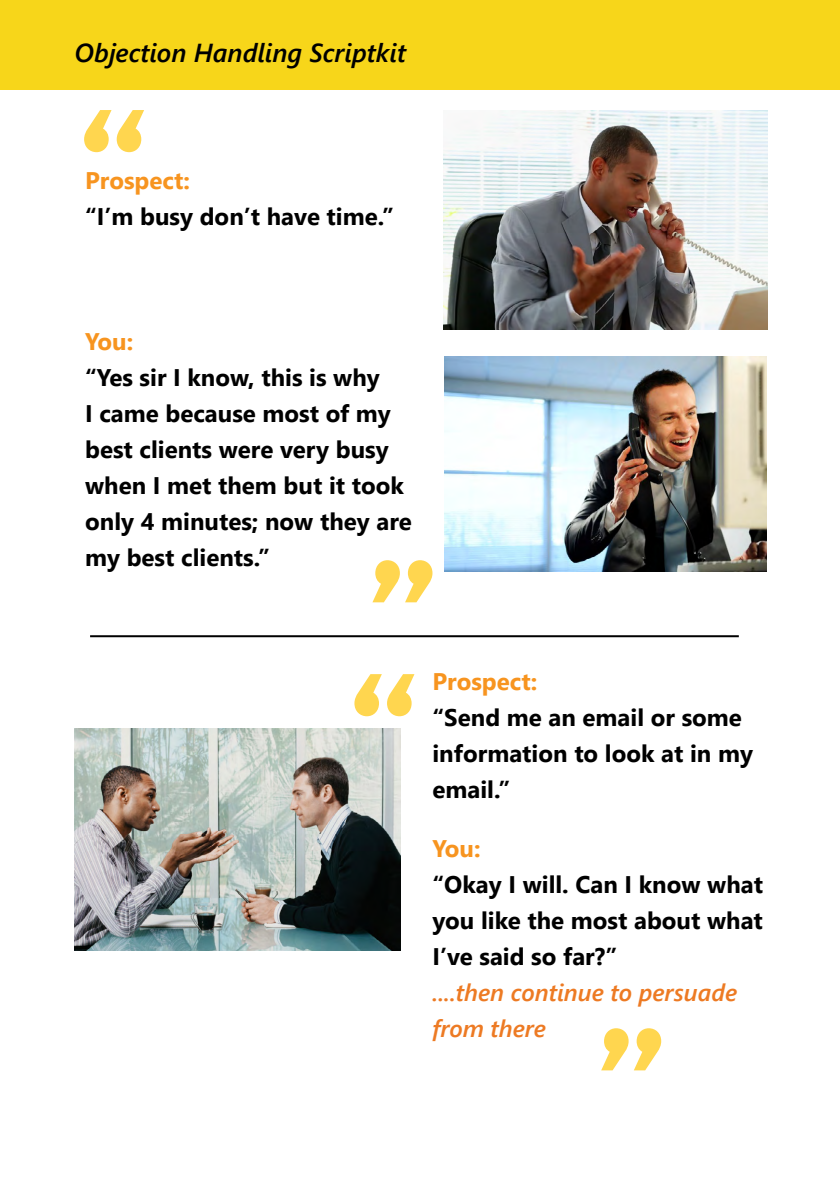
<style>
.page{position:relative;width:840px;height:1191px;background:#fff}
.page>*{position:absolute;margin:0;border:0;box-sizing:border-box;transform-origin:0 0}
.t1{font:italic 600 26px "Segoe UI";color:#000}
.t2{font:700 24px/36px "Segoe UI";color:#000}
.t3{font:italic 600 24px/36px "Segoe UI";color:#ed7a23}
.t4{font:700 24px "Segoe UI";color:#f7941f}
</style>
<div class="page">
<div style="left:0;top:0;width:839px;height:89px;background:#f7d61a"></div>
<img style="left:443px;top:110px;width:324px;height:219px">
<img style="left:444px;top:357px;width:322px;height:214px">
<svg style="left:84px;top:110px;width:60px;height:42px"></svg>
<svg style="left:372px;top:560px;width:60px;height:42px"></svg>
<hr style="left:90px;top:635px;width:648px;height:2px;background:#000">
<img style="left:75px;top:728px;width:325px;height:222px">
<svg style="left:601px;top:1028px;width:59px;height:42px"></svg>
<svg style="left:354px;top:674px;width:60px;height:42px"></svg>
<hr style="left:839px;top:0;width:1px;height:91px;background:#f7d61a">
<p class="t1" style="left:75px;top:34px;width:333px">Objection Handling Scriptkit</p>
<p class="t4" style="left:85px;top:161px;width:106px">Prospect:</p>
<p class="t2" style="left:85px;top:198px;width:310px">“I’m busy don’t have time.”</p>
<p class="t4" style="left:85px;top:322px;width:50px">You:</p>
<p class="t2" style="left:85px;top:359px;width:328px">“Yes sir I know, this is why<br>I came because most of my best clients were very busy when I met them but it took only 4 minutes; now they are my best clients.”</p>
<p class="t4" style="left:432px;top:662px;width:106px">Prospect:</p>
<p class="t2" style="left:432px;top:699px;width:322px">“Send me an email or some information to look at in my email.”</p>
<p class="t4" style="left:432px;top:829px;width:50px">You:</p>
<p class="t2" style="left:432px;top:866px;width:332px;text-align:justify">“Okay I will. Can I know what you like the most about what I’ve said so far?”</p>
<p class="t3" style="left:432px;top:973px;width:306px">....then continue to persuade from there</p>
</div>
